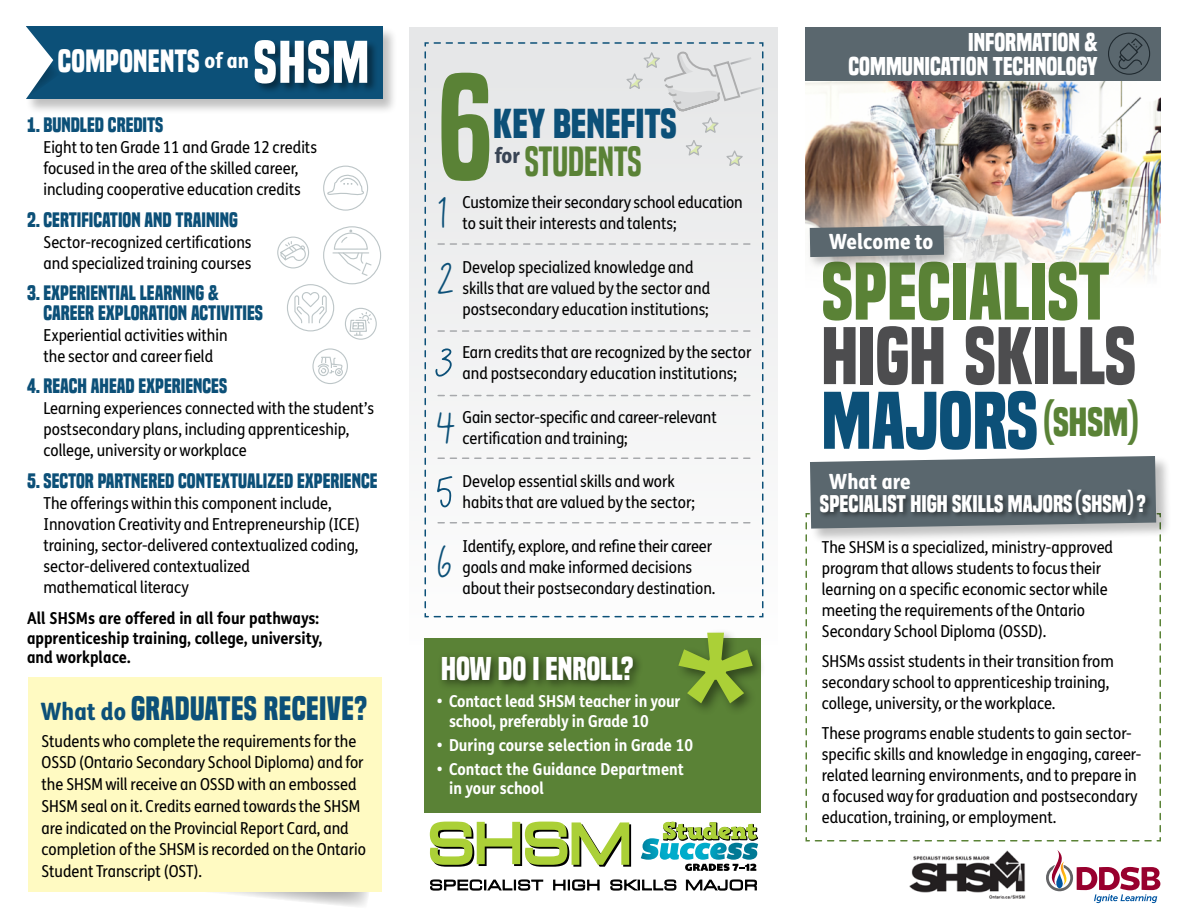
<style>
.page{position:relative;width:1188px;height:918px;background:#fff}
.page>*{position:absolute;margin:0;border:0;box-sizing:border-box;transform-origin:0 0}
.t1{font:138.3px "Built Titling Sb";color:#5a8236}
.t2{font:700 75.3px "Built Titling Rg";color:#4d4d4f}
.t3{font:700 75.3px "Built Titling Rg";color:#5a8236}
.t4{font:700 75.3px "Built Titling Rg";color:#0c5078}
.t5{font:700 55.5px "Built Titling Rg";color:#fff}
.t6{font:700 39px "Built Titling Rg";color:#0c5078}
.t7{font:39px "Built Titling Sb";color:#5a8236}
.t8{font:700 37.95px "Built Titling Rg";color:#5a8236}
.t9{font:700 31.5px "Built Titling Rg";letter-spacing:.01em;color:#0c5078}
.t10{font:700 30.75px "Built Titling Rg";color:#fff}
.t11{font:700 30px "Built Titling Rg";letter-spacing:.01em;color:#fff}
.t12{font:700 24px/24px "Built Titling Rg";color:#fff;text-align:right}
.t13{font:800 24px "FS Me Narrow";color:#0c5078}
.t14{font:700 22.5px "Built Titling Rg";color:#fff}
.t15{font:800 21px "FS Me Narrow";color:#fff}
.t16{font:800 21px "FS Me Narrow";color:#394555}
.t17{font:700 19.5px/19.5px "Built Titling Rg";color:#0c5078}
.t18{font:16.5px/21px "FS Me Narrow";color:#000}
.t19{font:700 16.5px/19.5px "FS Me Narrow";color:#fff}
.t20{font:700 16.5px/19.5px "FS Me Narrow";color:#000}
.s1{font-size:21px}
</style>
<div class="page">
<img style="left:806px;top:80px;width:355px;height:198px">
<div style="left:806px;top:27px;width:355px;height:53px;background:#5a676e"></div>
<div style="left:1108px;top:33px;width:42px;height:42px;border:1px solid #5a676e;border-radius:50%"></div>
<svg style="left:1117px;top:37px;width:27px;height:34px"></svg>
<svg style="left:221px;top:892px;width:147px;height:14px"></svg>
<div style="left:28px;top:678px;width:354px;height:214px;background:#fffac2"></div>
<div style="left:26px;top:26px;width:372px;height:88px;background:#000;opacity:.25"></div>
<div style="left:26px;top:27px;width:356px;height:72px;background:#0c5078"></div>
<div style="left:253px;top:39px;width:125px;height:55px;background:#000;opacity:.44"></div>
<div style="left:810px;top:456px;width:362px;height:88px;background:#000;opacity:.25"></div>
<svg style="left:806px;top:456px;width:355px;height:386px"></svg>
<div style="left:819px;top:489px;width:334px;height:34px;background:#000;opacity:.46"></div>
<svg style="left:1046px;top:850px;width:114px;height:53px"></svg>
<img style="left:910px;top:851px;width:116px;height:48px">
<svg style="left:641px;top:821px;width:117px;height:50px"></svg>
<svg style="left:430px;top:880px;width:113px;height:10px"></svg>
<svg style="left:686px;top:880px;width:71px;height:10px"></svg>
<svg style="left:553px;top:880px;width:46px;height:10px"></svg>
<svg style="left:610px;top:880px;width:66px;height:10px"></svg>
<svg style="left:430px;top:822px;width:201px;height:45px"></svg>
<div style="left:410px;top:27px;width:368px;height:617px;background:#f2f2f3"></div>
<div style="left:425px;top:638px;width:336px;height:175px;background:#5a8236"></div>
<div style="left:675px;top:629px;width:91px;height:88px;background:#000;opacity:.45"></div>
<svg style="left:678px;top:633px;width:75px;height:70px"></svg>
<div style="left:437px;top:652px;width:207px;height:39px;background:#000;opacity:.55"></div>
<svg style="left:26px;top:26px;width:34px;height:73px"></svg>
<svg style="left:313px;top:349px;width:34px;height:35px"></svg>
<div style="left:312px;top:348px;width:36px;height:36px;border:1px solid #86969a;border-radius:50%"></div>
<svg style="left:317px;top:356px;width:27px;height:21px"></svg>
<div style="left:323px;top:166px;width:45px;height:45px;border:1px solid #86969a;border-radius:50%"></div>
<svg style="left:327px;top:173px;width:37px;height:22px"></svg>
<svg style="left:345px;top:308px;width:31px;height:31px"></svg>
<div style="left:345px;top:308px;width:32px;height:32px;border:1px solid #86969a;border-radius:50%"></div>
<svg style="left:349px;top:311px;width:24px;height:25px"></svg>
<div style="left:287px;top:284px;width:47px;height:47px;border:1px solid #86969a;border-radius:50%"></div>
<svg style="left:294px;top:291px;width:33px;height:33px"></svg>
<div style="left:323px;top:226px;width:58px;height:58px;border:1px solid #86969a;border-radius:50%"></div>
<svg style="left:333px;top:230px;width:39px;height:47px"></svg>
<svg style="left:278px;top:237px;width:31px;height:31px"></svg>
<div style="left:277px;top:237px;width:32px;height:31px;border:1px solid #86969a;border-radius:50%"></div>
<svg style="left:279px;top:240px;width:27px;height:22px"></svg>
<div style="left:806px;top:222px;width:151px;height:48px;background:#000;opacity:.25"></div>
<svg style="left:810px;top:226px;width:134px;height:31px;background:#606c72"></svg>
<svg style="left:425px;top:41px;width:339px;height:576px"></svg>
<p class="t11" style="left:58px;top:43px;width:144px">COMPONENTS</p>
<p class="t5" style="left:254px;top:29px;width:117px">SHSM</p>
<p class="t15" style="left:205px;top:43px;width:46px">of an</p>
<p class="t17" style="left:27px;top:116px;width:138px">1. BUNDLED CREDITS</p>
<p class="t18" style="left:44px;top:137px;width:275px">Eight to ten Grade 11 and Grade 12 credits focused in the area of the skilled career, including cooperative education credits</p>
<p class="t17" style="left:27px;top:210px;width:212px">2. CERTIFICATION AND TRAINING</p>
<p class="t18" style="left:44px;top:231px;width:210px">Sector-recognized certifications and specialized training courses</p>
<p class="t17" style="left:44px;top:284px;width:221px;text-indent:-16px">3. EXPERIENTIAL LEARNING &amp;<br>CAREER EXPLORATION ACTIVITIES</p>
<p class="t18" style="left:44px;top:324px;width:186px">Experiential activities within the sector and career field</p>
<p class="t17" style="left:27px;top:377px;width:202px">4. REACH AHEAD EXPERIENCES</p>
<p class="t18" style="left:44px;top:398px;width:332px">Learning experiences connected with the student’s postsecondary plans, including apprenticeship, college, university or workplace</p>
<p class="t17" style="left:27px;top:471px;width:352px">5. SECTOR PARTNERED CONTEXTUALIZED EXPERIENCE</p>
<p class="t18" style="left:44px;top:492px;width:318px">The offerings within this component include, Innovation Creativity and Entrepreneurship (ICE) training, sector-delivered contextualized coding, sector-delivered contextualized<br>mathematical literacy</p>
<p class="t20" style="left:27px;top:608px;width:297px">All SHSMs are offered in all four pathways: apprenticeship training, college, university, and workplace.</p>
<p class="t9" style="left:131px;top:690px;width:238px">GRADUATES RECEIVE?</p>
<p class="t13" style="left:40px;top:693px;width:87px">What do</p>
<p class="t18" style="left:42px;top:730px;width:326px;line-height:21.8px">Students who complete the requirements for the OSSD (Ontario Secondary School Diploma) and for the SHSM will receive an OSSD with an embossed SHSM seal on it. Credits earned towards the SHSM are indicated on the Provincial Report Card, and completion of the SHSM is recorded on the Ontario Student Transcript (OST).</p>
<p class="t1" style="left:438px;top:46px;width:56px">6</p>
<p class="t6" style="left:493px;top:100px;width:185px">KEY BENEFITS</p>
<p class="t7" style="left:525px;top:138px;width:118px">STUDENTS</p>
<p class="t16" style="left:495px;top:138px;width:27px">for</p>
<p class="t18" style="left:462px;top:192px;width:282px">Customize their secondary school education to suit their interests and talents;</p>
<p class="t18" style="left:462px;top:256px;width:249px">Develop specialized knowledge and skills that are valued by the sector and postsecondary education institutions;</p>
<p class="t18" style="left:462px;top:342px;width:290px">Earn credits that are recognized by the sector and postsecondary education institutions;</p>
<p class="t18" style="left:462px;top:406px;width:256px">Gain sector-specific and career-relevant certification and training;</p>
<p class="t18" style="left:462px;top:471px;width:234px">Develop essential skills and work habits that are valued by the sector;</p>
<p class="t18" style="left:462px;top:535px;width:255px">Identify, explore, and refine their career goals and make informed decisions about their postsecondary destination.</p>
<p class="t10" style="left:441px;top:650px;width:194px">HOW DO I ENROLL?</p>
<p class="t19" style="left:449px;top:691px;width:233px;text-indent:-12px">• Contact lead SHSM teacher in your school, preferably in Grade 10</p>
<p class="t19" style="left:437px;top:735px;width:257px">• During course selection in Grade 10</p>
<p class="t19" style="left:449px;top:759px;width:236px;text-indent:-12px">• Contact the Guidance Department in your school</p>
<p class="t12" style="left:848px;top:30px;width:251px">INFORMATION &amp;<br>COMMUNICATION TECHNOLOGY</p>
<p class="t15" style="left:829px;top:225px;width:106px">Welcome to</p>
<p class="t3" style="left:822px;top:247px;width:290px">SPECIALIST</p>
<p class="t2" style="left:822px;top:312px;width:316px">HIGH SKILLS</p>
<p class="t4" style="left:822px;top:376px;width:218px">MAJORS</p>
<p class="t8" style="left:1039px;top:399px;width:106px">(SHSM)</p>
<p class="t15" style="left:829px;top:465px;width:83px">What are</p>
<p class="t14" style="left:820px;top:490px;width:327px">SPECIALIST HIGH SKILLS MAJORS<span class="s1">(</span>SHSM<span class="s1">)</span>?</p>
<p class="t18" style="left:822px;top:536px;width:293px">The SHSM is a specialized, ministry-approved program that allows students to focus their learning on a specific economic sector while meeting the requirements of the Ontario Secondary School Diploma (OSSD).</p>
<p class="t18" style="left:822px;top:650px;width:294px">SHSMs assist students in their transition from secondary school to apprenticeship training, college, university, or the workplace.</p>
<p class="t18" style="left:822px;top:722px;width:321px">These programs enable students to gain sector&shy;specific skills and knowledge in engaging, career&shy;related learning environments, and to prepare in a focused way for graduation and postsecondary education, training, or employment.</p>
</div>
